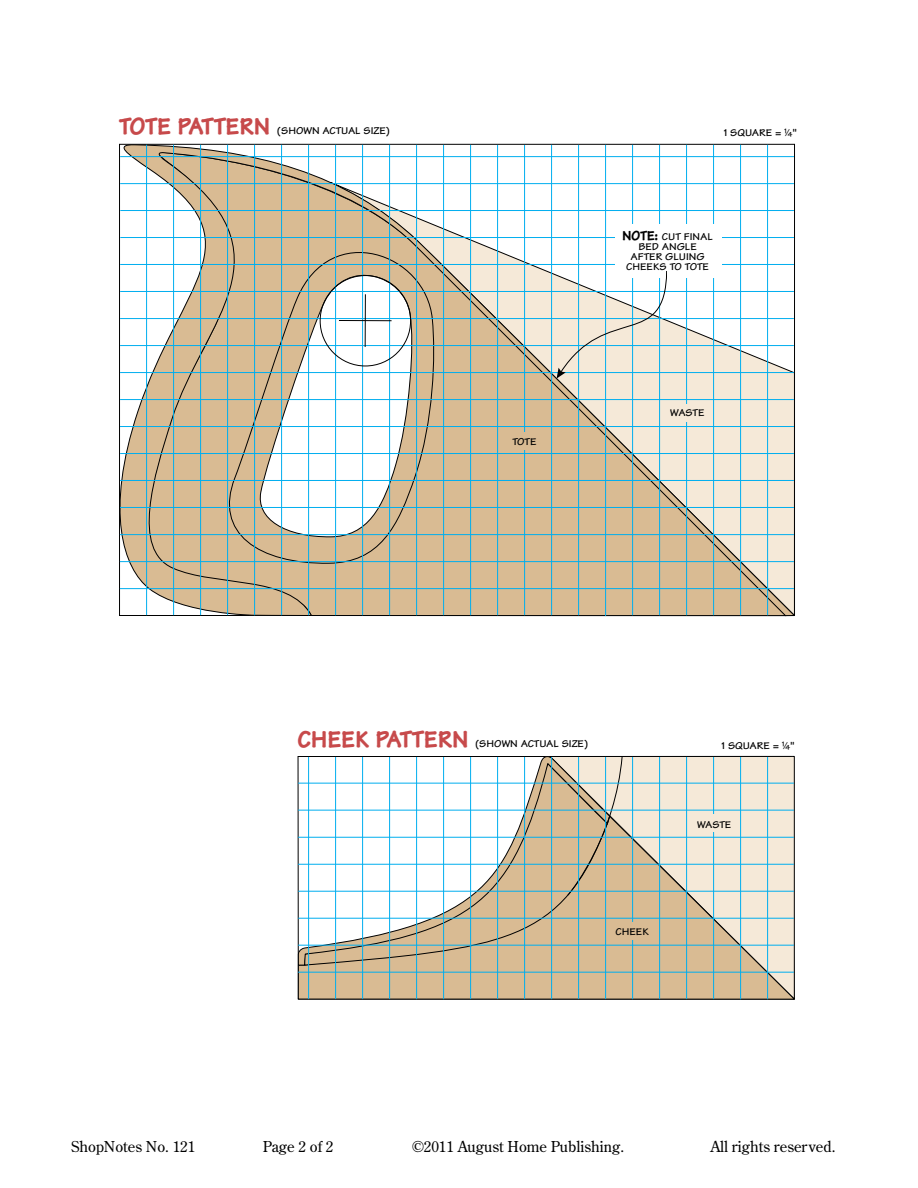
<style>
.page{position:relative;width:918px;height:1188px;background:#fff}
.page>*{position:absolute;margin:0;border:0;box-sizing:border-box;transform-origin:0 0}
.t1{font:800 24px "Tekton";color:#c74a4b}
.t2{font:15px "Century Old Style Std";color:#000}
.t3{font:700 10.5px/9.8px "Tekton Expanded";color:#000;text-align:center}
.s1{font-family:"Tekton Expanded FE"}
.s2{font-family:"Tekton";font-weight:800;font-size:13.5px}
</style>
<div class="page">
<svg style="left:119px;top:144px;width:676px;height:472px"></svg>
<svg style="left:212px;top:220px;width:224px;height:344px"></svg>
<hr style="left:120px;top:561px;width:674px;height:1px;background:#00aeef">
<hr style="left:120px;top:588px;width:674px;height:1px;background:#00aeef">
<hr style="left:120px;top:453px;width:674px;height:1px;background:#00aeef">
<hr style="left:120px;top:507px;width:674px;height:1px;background:#00aeef">
<hr style="left:120px;top:399px;width:674px;height:1px;background:#00aeef">
<hr style="left:120px;top:345px;width:674px;height:1px;background:#00aeef">
<hr style="left:120px;top:237px;width:674px;height:1px;background:#00aeef">
<hr style="left:120px;top:291px;width:674px;height:1px;background:#00aeef">
<hr style="left:120px;top:183px;width:674px;height:1px;background:#00aeef">
<hr style="left:120px;top:534px;width:674px;height:1px;background:#00aeef">
<hr style="left:120px;top:426px;width:674px;height:1px;background:#00aeef">
<hr style="left:120px;top:480px;width:674px;height:1px;background:#00aeef">
<hr style="left:120px;top:372px;width:674px;height:1px;background:#00aeef">
<hr style="left:120px;top:318px;width:674px;height:1px;background:#00aeef">
<hr style="left:120px;top:210px;width:674px;height:1px;background:#00aeef">
<hr style="left:120px;top:264px;width:674px;height:1px;background:#00aeef">
<hr style="left:120px;top:156px;width:674px;height:1px;background:#00aeef">
<hr style="left:497px;top:145px;width:1px;height:470px;background:#00aeef">
<hr style="left:443px;top:145px;width:1px;height:470px;background:#00aeef">
<hr style="left:551px;top:145px;width:1px;height:470px;background:#00aeef">
<hr style="left:605px;top:145px;width:1px;height:471px;background:#00aeef">
<hr style="left:389px;top:145px;width:1px;height:470px;background:#00aeef">
<hr style="left:713px;top:145px;width:1px;height:470px;background:#00aeef">
<hr style="left:659px;top:145px;width:1px;height:470px;background:#00aeef">
<hr style="left:767px;top:145px;width:1px;height:470px;background:#00aeef">
<hr style="left:335px;top:145px;width:1px;height:470px;background:#00aeef">
<hr style="left:281px;top:145px;width:1px;height:470px;background:#00aeef">
<hr style="left:227px;top:145px;width:1px;height:470px;background:#00aeef">
<hr style="left:173px;top:145px;width:1px;height:470px;background:#00aeef">
<hr style="left:524px;top:145px;width:1px;height:470px;background:#00aeef">
<hr style="left:470px;top:145px;width:1px;height:470px;background:#00aeef">
<hr style="left:578px;top:145px;width:1px;height:470px;background:#00aeef">
<hr style="left:632px;top:145px;width:1px;height:470px;background:#00aeef">
<hr style="left:416px;top:145px;width:1px;height:470px;background:#00aeef">
<hr style="left:740px;top:145px;width:1px;height:470px;background:#00aeef">
<hr style="left:686px;top:145px;width:1px;height:470px;background:#00aeef">
<hr style="left:362px;top:145px;width:1px;height:470px;background:#00aeef">
<hr style="left:308px;top:145px;width:1px;height:470px;background:#00aeef">
<hr style="left:254px;top:145px;width:1px;height:470px;background:#00aeef">
<hr style="left:200px;top:145px;width:1px;height:470px;background:#00aeef">
<hr style="left:146px;top:145px;width:1px;height:470px;background:#00aeef">
<hr style="left:339px;top:320px;width:53px;height:1px;background:#000">
<hr style="left:365px;top:294px;width:1px;height:53px;background:#000">
<div style="left:501px;top:432px;width:46px;height:18px;background:#d9bb93"></div>
<div style="left:664px;top:404px;width:46px;height:17px;background:#f5e9d8"></div>
<div style="left:615px;top:224px;width:107px;height:54px;background:#fff"></div>
<svg style="left:557px;top:271px;width:110px;height:108px"></svg>
<svg style="left:623px;top:756px;width:172px;height:59px;background:#ebe2d3"></svg>
<svg style="left:298px;top:815px;width:497px;height:185px;background:#dac7aa"></svg>
<svg style="left:298px;top:756px;width:312px;height:210px"></svg>
<svg style="left:567px;top:756px;width:56px;height:140px;background:#d2bea1"></svg>
<hr style="left:298px;top:891px;width:496px;height:1px;background:#00aeef">
<hr style="left:298px;top:945px;width:496px;height:1px;background:#00aeef">
<hr style="left:298px;top:783px;width:496px;height:1px;background:#00aeef">
<hr style="left:298px;top:837px;width:496px;height:1px;background:#00aeef">
<hr style="left:298px;top:918px;width:496px;height:1px;background:#00aeef">
<hr style="left:298px;top:972px;width:496px;height:1px;background:#00aeef">
<hr style="left:298px;top:810px;width:496px;height:1px;background:#00aeef">
<hr style="left:298px;top:864px;width:496px;height:1px;background:#00aeef">
<hr style="left:659px;top:757px;width:1px;height:242px;background:#00aeef">
<hr style="left:605px;top:757px;width:1px;height:242px;background:#00aeef">
<hr style="left:713px;top:757px;width:1px;height:242px;background:#00aeef">
<hr style="left:767px;top:757px;width:1px;height:242px;background:#00aeef">
<hr style="left:551px;top:757px;width:1px;height:242px;background:#00aeef">
<hr style="left:497px;top:757px;width:1px;height:242px;background:#00aeef">
<hr style="left:443px;top:757px;width:1px;height:242px;background:#00aeef">
<hr style="left:389px;top:757px;width:1px;height:242px;background:#00aeef">
<hr style="left:335px;top:757px;width:1px;height:242px;background:#00aeef">
<hr style="left:632px;top:757px;width:1px;height:242px;background:#00aeef">
<hr style="left:578px;top:757px;width:1px;height:242px;background:#00aeef">
<hr style="left:686px;top:757px;width:1px;height:242px;background:#00aeef">
<hr style="left:740px;top:757px;width:1px;height:242px;background:#00aeef">
<hr style="left:524px;top:757px;width:1px;height:242px;background:#00aeef">
<hr style="left:470px;top:757px;width:1px;height:242px;background:#00aeef">
<hr style="left:416px;top:757px;width:1px;height:242px;background:#00aeef">
<hr style="left:362px;top:757px;width:1px;height:242px;background:#00aeef">
<hr style="left:308px;top:757px;width:1px;height:242px;background:#00aeef">
<div style="left:611px;top:923px;width:46px;height:17px;background:#d9bb93"></div>
<div style="left:690px;top:815px;width:46px;height:17px;background:#f5e9d8"></div>
<h1 class="t1" style="left:119px;top:111px;width:153px">TOTE PATTERN</h1>
<p class="t3" style="left:277px;top:126px;width:115px">(SHOWN ACTUAL SIZE)</p>
<p class="t3" style="left:512px;top:437px;width:26px">TOTE</p>
<p class="t3" style="left:724px;top:128px;width:74px">1 SQUARE = <span class="s1">!/4</span>"</p>
<p class="t3" style="left:622px;top:232px;width:92px"><span class="s2">NOTE:</span> CUT FINAL<br>BED ANGLE<br>AFTER GLUING<br>CHEEKS TO TOTE</p>
<p class="t3" style="left:670px;top:408px;width:36px">WASTE</p>
<h1 class="t1" style="left:298px;top:724px;width:172px">CHEEK PATTERN</h1>
<p class="t3" style="left:475px;top:739px;width:115px">(SHOWN ACTUAL SIZE)</p>
<p class="t3" style="left:616px;top:926px;width:35px">CHEEK</p>
<p class="t3" style="left:721px;top:741px;width:74px">1 SQUARE = <span class="s1">!/4</span>"</p>
<p class="t3" style="left:697px;top:819px;width:36px">WASTE</p>
<h2 class="t2" style="left:71px;top:1136px;width:126px">ShopNotes No. 121</h2>
<h2 class="t2" style="left:263px;top:1136px;width:72px">Page 2 of 2</h2>
<h2 class="t2" style="left:412px;top:1136px;width:214px">©2011 August Home Publishing.</h2>
<h2 class="t2" style="left:710px;top:1136px;width:127px">All rights reserved.</h2>
</div>
